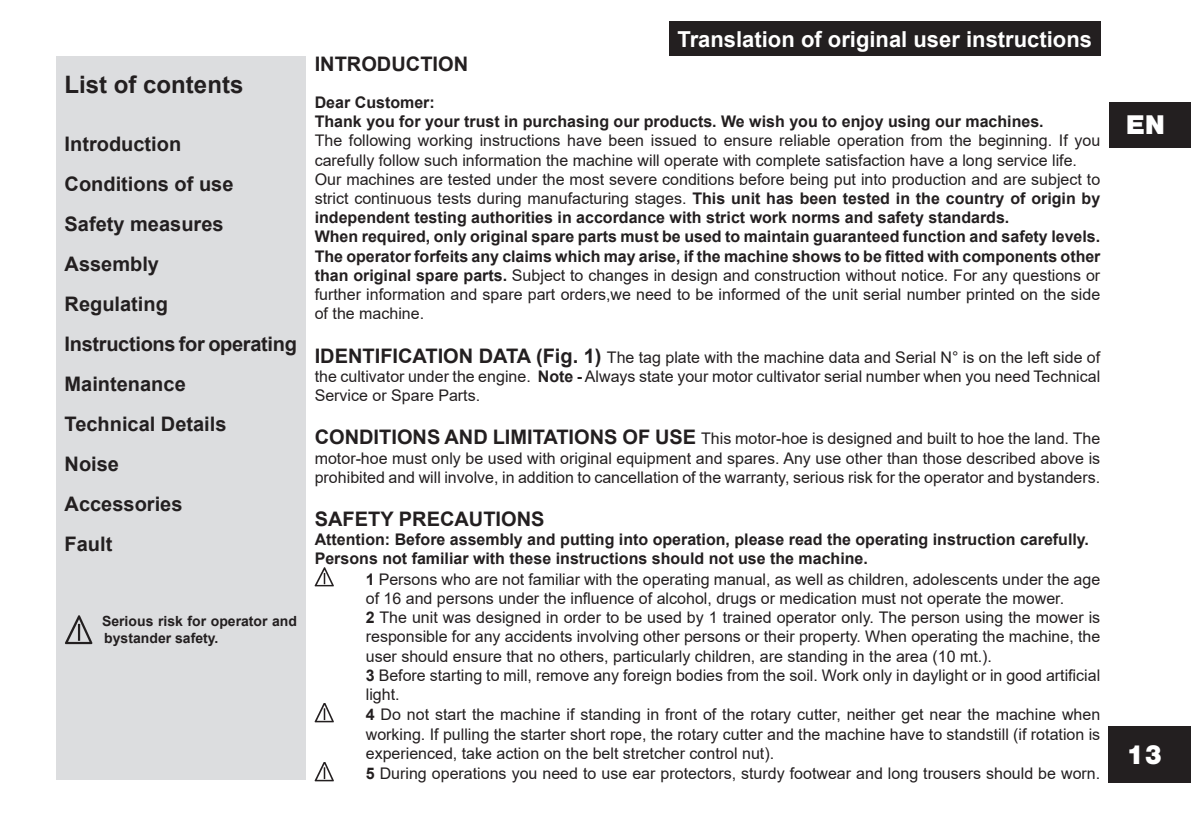
<style>
.page{position:relative;width:1191px;height:840px;background:#fff}
.page>*{position:absolute;margin:0;border:0;box-sizing:border-box;transform-origin:0 0}
.t1{font:900 28px "Nimbus San";color:#fff}
.t2{font:700 24px "Arial";color:#231f20}
.t3{font:700 22px "Arial";color:#fff}
.Normale{font:700 20px "Arial";color:#231f20}
.Normale-2{font:16px/19.2px "Arial";color:#231f20;text-align:justify}
.Normale-3{font:700 16px/19.2px "Arial";color:#231f20;text-align:justify}
.t4{font:700 14px/16.8px "Arial";color:#231f20}
.s1{font-weight:700}
.s2{font-weight:400}
.s3{font-weight:700;font-size:20px}
</style>
<div class="page">
<div style="left:57px;top:57px;width:249px;height:722px;background:#dcdddf"></div>
<img style="left:65px;top:615px;width:28px;height:29px">
<img style="left:315px;top:567px;width:19px;height:19px">
<img style="left:315px;top:703px;width:19px;height:19px">
<img style="left:315px;top:762px;width:19px;height:19px">
<div style="left:669px;top:22px;width:431px;height:34px;background:#231f20"></div>
<div style="left:1108px;top:102px;width:83px;height:45px;background:#231f20"></div>
<div style="left:1108px;top:726px;width:83px;height:56px;background:#231f20"></div>
<p class="t2" style="left:65px;top:67px;width:180px">List of contents</p>
<p class="Normale" style="left:65px;top:129px;width:118px">Introduction</p>
<p class="Normale" style="left:65px;top:169px;width:170px">Conditions of use</p>
<p class="Normale" style="left:65px;top:209px;width:160px">Safety measures</p>
<p class="Normale" style="left:65px;top:249px;width:96px">Assembly</p>
<p class="Normale" style="left:65px;top:289px;width:105px">Regulating</p>
<p class="Normale" style="left:65px;top:329px;width:234px">Instructions for operating</p>
<p class="Normale" style="left:65px;top:369px;width:123px">Maintenance</p>
<p class="Normale" style="left:65px;top:409px;width:163px">Technical Details</p>
<p class="Normale" style="left:65px;top:449px;width:56px">Noise</p>
<p class="Normale" style="left:65px;top:489px;width:119px">Accessories</p>
<p class="Normale" style="left:65px;top:529px;width:49px">Fault</p>
<p class="t4" style="left:102px;top:612px;width:196px">Serious risk for operator and bystander safety.</p>
<p class="t3" style="left:677px;top:24px;width:416px">Translation of original user instructions</p>
<p class="Normale" style="left:315px;top:49px;width:155px">INTRODUCTION</p>
<p class="Normale-3" style="left:315px;top:93px;width:122px">Dear Customer:</p>
<p class="Normale-3" style="left:315px;top:112px;width:730px">Thank you for your trust in purchasing our products. We wish you to enjoy using our machines.</p>
<p class="Normale-2" style="left:315px;top:131px;width:787px">The following working instructions have been issued to ensure reliable operation from the beginning. If you carefully follow such information the machine will operate with complete satisfaction have a long service life.</p>
<p class="Normale-2" style="left:315px;top:169px;width:787px">Our machines are tested under the most severe conditions before being put into production and are subject to strict continuous tests during manufacturing stages. <span class="s1">This unit has been tested in the country of origin by independent testing authorities in accordance with strict work norms and safety standards.</span></p>
<p class="Normale-3" style="left:315px;top:227px;width:787px">When required, only original spare parts must be used to maintain guaranteed function and safety levels.<br>The operator forfeits any claims which may arise, if the machine shows to be fitted with components other than original spare parts. <span class="s2">Subject to changes in design and construction without notice. For any questions or further information and spare part orders,we need to be informed of the unit serial number printed on the side of the machine.</span></p>
<p class="Normale-2" style="left:315px;top:347px;width:787px"><span class="s3">IDENTIFICATION DATA (Fig. 1)</span> The tag plate with the machine data and Serial N° is on the left side of the cultivator under the engine. <span class="s1">Note -</span> Always state your motor cultivator serial number when you need Technical Service or Spare Parts.</p>
<p class="Normale-2" style="left:315px;top:428px;width:787px"><span class="s3">CONDITIONS AND LIMITATIONS OF USE</span> This motor-hoe is designed and built to hoe the land. The motor-hoe must only be used with original equipment and spares. Any use other than those described above is prohibited and will involve, in addition to cancellation of the warranty, serious risk for the operator and bystanders.</p>
<p class="Normale" style="left:315px;top:504px;width:231px">SAFETY PRECAUTIONS</p>
<p class="Normale-3" style="left:315px;top:530px;width:776px">Attention: Before assembly and putting into operation, please read the operating instruction carefully.<br>Persons not familiar with these instructions should not use the machine.</p>
<p class="Normale-2" style="left:366px;top:569px;width:736px"><span class="s1">1</span> Persons who are not familiar with the operating manual, as well as children, adolescents under the age of 16 and persons under the influence of alcohol, drugs or medication must not operate the mower.</p>
<p class="Normale-2" style="left:366px;top:607px;width:736px"><span class="s1">2</span> The unit was designed in order to be used by 1 trained operator only. The person using the mower is responsible for any accidents involving other persons or their property. When operating the machine, the user should ensure that no others, particularly children, are standing in the area (10 mt.).</p>
<p class="Normale-2" style="left:366px;top:665px;width:736px"><span class="s1">3</span> Before starting to mill, remove any foreign bodies from the soil. Work only in daylight or in good artificial light.</p>
<p class="Normale-2" style="left:366px;top:704px;width:736px"><span class="s1">4</span> Do not start the machine if standing in front of the rotary cutter, neither get near the machine when working. If pulling the starter short rope, the rotary cutter and the machine have to standstill (if rotation is experienced, take action on the belt stretcher control nut).</p>
<p class="Normale-2" style="left:366px;top:763px;width:736px"><span class="s1">5</span> During operations you need to use ear protectors, sturdy footwear and long trousers should be worn.</p>
<h1 class="t1" style="left:1125px;top:109px;width:41px">EN</h1>
<h1 class="t1" style="left:1125px;top:738px;width:38px">13</h1>
</div>
